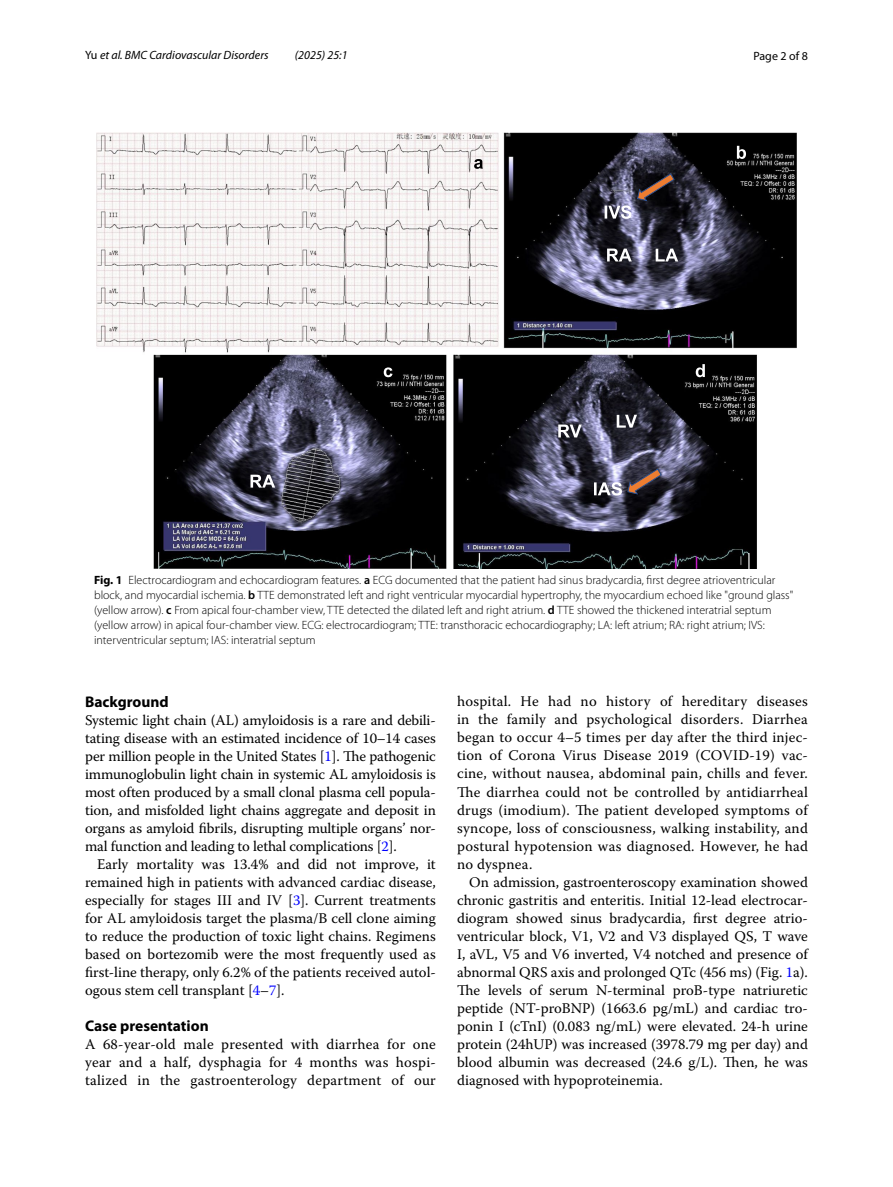
<style>
.page{position:relative;width:893px;height:1187px;background:#fff}
.page>*{position:absolute;margin:0;border:0;box-sizing:border-box;transform-origin:0 0}
.t1{font:700 15.45px "Myriad Pro";color:#000}
.t2{font:14.7px/18px "Warnock Pro";letter-spacing:.005em;color:#000;text-align:justify}
.t3{font:300 12px/15px "Myriad Pro";color:#000}
.t4{font:italic 12px "Myriad Pro";color:#000}
.t5{font:12px "Myriad Pro";color:#000}
.s1{font-style:normal}
.s2{font-weight:700}
.s3{font-weight:600}
.s4{color:#00f}
</style>
<div class="page">
<img style="left:96px;top:133px;width:701px;height:435px">
<svg style="left:474px;top:159px;width:9px;height:10px"></svg>
<svg style="left:558px;top:424px;width:24px;height:13px"></svg>
<svg style="left:696px;top:364px;width:9px;height:13px"></svg>
<svg style="left:617px;top:414px;width:20px;height:13px"></svg>
<svg style="left:594px;top:468px;width:68px;height:27px;background:#675c63"></svg>
<svg style="left:737px;top:146px;width:9px;height:13px"></svg>
<svg style="left:607px;top:248px;width:25px;height:13px"></svg>
<svg style="left:656px;top:248px;width:22px;height:13px"></svg>
<svg style="left:605px;top:173px;width:70px;height:46px;background:#4b444e"></svg>
<svg style="left:384px;top:367px;width:9px;height:10px"></svg>
<svg style="left:250px;top:474px;width:25px;height:13px"></svg>
<p class="t4" style="left:85px;top:48px;width:185px"><span class="s1">Yu</span> et al. BMC Cardiovascular Disorders</p>
<p class="t4" style="left:295px;top:48px;width:54px">(2025) 25:1</p>
<p class="t5" style="left:753px;top:48px;width:56px">Page 2 of 8</p>
<p class="t3" style="left:94px;top:572px;width:701px"><span class="s2">Fig. 1</span> Electrocardiogram and echocardiogram features. <span class="s3">a</span> ECG documented that the patient had sinus bradycardia, first degree atrioventricular block, and myocardial ischemia. <span class="s3">b</span> TTE demonstrated left and right ventricular myocardial hypertrophy, the myocardium echoed like "ground glass" (yellow arrow). <span class="s3">c</span> From apical four-chamber view, TTE detected the dilated left and right atrium. <span class="s3">d</span> TTE showed the thickened interatrial septum (yellow arrow) in apical four-chamber view. ECG: electrocardiogram; TTE: transthoracic echocardiography; LA: left atrium; RA: right atrium; IVS: interventricular septum; IAS: interatrial septum</p>
<p class="t1" style="left:85px;top:692px;width:85px">Background</p>
<p class="t2" style="left:85px;top:711px;width:352px">Systemic light chain (AL) amyloidosis is a rare and debili&shy;tating disease with an estimated incidence of 10–14 cases per million people in the United States [<span class="s4">1</span>]. The pathogenic immunoglobulin light chain in systemic AL amyloidosis is most often produced by a small clonal plasma cell popula&shy;tion, and misfolded light chains aggregate and deposit in organs as amyloid fibrils, disrupting multiple organs’ nor&shy;mal function and leading to lethal complications [<span class="s4">2</span>].</p>
<p class="t2" style="left:85px;top:855px;width:352px;text-indent:12px">Early mortality was 13.4% and did not improve, it remained high in patients with advanced cardiac disease, especially for stages III and IV [<span class="s4">3</span>]. Current treatments for AL amyloidosis target the plasma/B cell clone aiming to reduce the production of toxic light chains. Regimens based on bortezomib were the most frequently used as first-line therapy, only 6.2% of the patients received autol&shy;ogous stem cell transplant [<span class="s4">4</span>–<span class="s4">7</span>].</p>
<p class="t1" style="left:85px;top:1016px;width:125px">Case presentation</p>
<p class="t2" style="left:85px;top:1035px;width:352px">A 68-year-old male presented with diarrhea for one year and a half, dysphagia for 4 months was hospi&shy;talized in the gastroenterology department of our</p>
<p class="t2" style="left:457px;top:692px;width:352px">hospital. He had no history of hereditary diseases in the family and psychological disorders. Diarrhea began to occur 4–5 times per day after the third injec&shy;tion of Corona Virus Disease 2019 (COVID-19) vac&shy;cine, without nausea, abdominal pain, chills and fever.<br>The diarrhea could not be controlled by antidiarrheal drugs (imodium). The patient developed symptoms of syncope, loss of consciousness, walking instability, and postural hypotension was diagnosed. However, he had no dyspnea.</p>
<p class="t2" style="left:457px;top:872px;width:352px;text-indent:12px">On admission, gastroenteroscopy examination showed chronic gastritis and enteritis. Initial 12-lead electrocar&shy;diogram showed sinus bradycardia, first degree atrio&shy;ventricular block, V1, V2 and V3 displayed QS, T wave I, aVL, V5 and V6 inverted, V4 notched and presence of abnormal QRS axis and prolonged QTc (456 ms) (Fig. <span class="s4">1</span>a).<br>The levels of serum N-terminal proB-type natriuretic peptide (NT-proBNP) (1663.6 pg/mL) and cardiac tro&shy;ponin I (cTnI) (0.083 ng/mL) were elevated. 24-h urine protein (24hUP) was increased (3978.79 mg per day) and blood albumin was decreased (24.6 g/L). Then, he was diagnosed with hypoproteinemia.</p>
</div>
